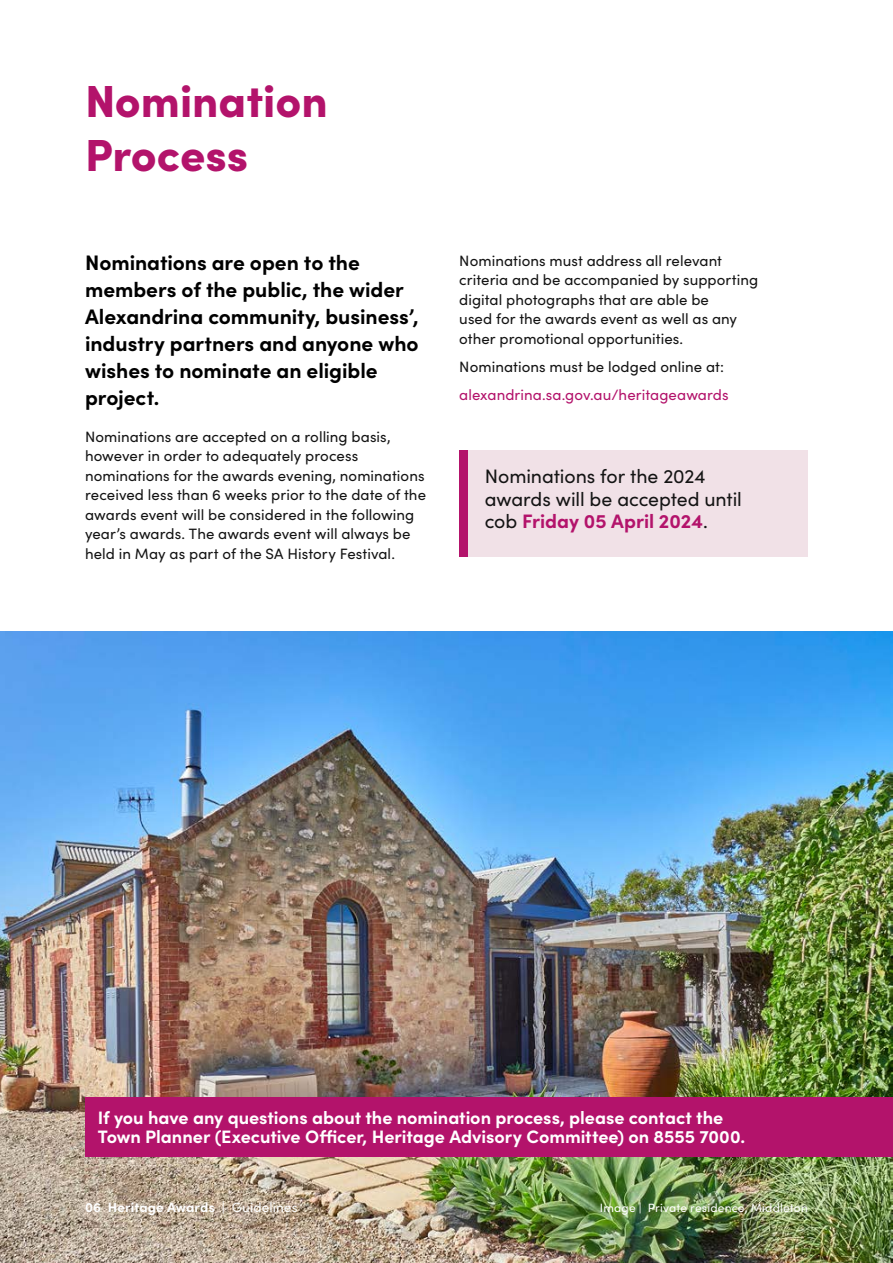
<style>
.page{position:relative;width:893px;height:1263px;background:#fff}
.page>*{position:absolute;margin:0;border:0;box-sizing:border-box;transform-origin:0 0}
.t1{font:900 45px/54px "Sofia Pro";color:#b3136b}
.Intro_copy{font:700 21px/27px "Sofia Pro";color:#000}
.Body{font:19.5px/22.5px "Sofia Pro";letter-spacing:-.005em;color:#141414}
.t2{font:700 18px/19.5px "Sofia Pro";color:#fff}
.Body-2{font:15px/19.5px "Sofia Pro";letter-spacing:.005em;color:#141414}
.Body-3{font:15px "Sofia Pro";letter-spacing:.005em;color:#b3136b}
.t3{font:700 13.5px "Sofia Pro";letter-spacing:.01em;color:#fff}
.Picture_caption{font:12px "Sofia Pro";letter-spacing:.015em;color:#fff}
.s1{font-weight:700;color:#b3136b}
.s2{font-weight:400}
</style>
<div class="page">
<img style="left:0;top:631px;width:893px;height:632px">
<div style="left:85px;top:1097px;width:808px;height:60px;background:#b3136b"></div>
<div style="left:459px;top:451px;width:349px;height:106px;background:#f1e1e7"></div>
<div style="left:459px;top:451px;width:9px;height:106px;background:#b3136b"></div>
<h1 class="t1" style="left:85px;top:70px;width:244px">Nomination<br>Process</h1>
<p class="Intro_copy" style="left:85px;top:248px;width:335px">Nominations are open to the members of the public, the wider<br>Alexandrina community, business’, industry partners and anyone who wishes to nominate an eligible project.</p>
<p class="Body-2" style="left:85px;top:426px;width:343px">Nominations are accepted on a rolling basis, however in order to adequately process nominations for the awards evening, nominations received less than 6 weeks prior to the date of the awards event will be considered in the following year’s awards. The awards event will always be held in May as part of the SA History Festival.</p>
<p class="Body-2" style="left:459px;top:250px;width:300px">Nominations must address all relevant criteria and be accompanied by supporting digital photographs that are able be<br>used for the awards event as well as any other promotional opportunities.</p>
<p class="Body-2" style="left:459px;top:356px;width:266px">Nominations must be lodged online at:</p>
<p class="Body-3" style="left:459px;top:384px;width:271px">alexandrina.sa.gov.au/heritageawards</p>
<p class="Body" style="left:485px;top:464px;width:259px">Nominations for the 2024 awards will be accepted until cob <span class="s1">Friday 05 April 2024</span>.</p>
<h3 class="t2" style="left:98px;top:1106px;width:649px">If you have any questions about the nomination process, please contact the<br>Town Planner (Executive Officer, Heritage Advisory Committee) on 8555 7000.</h3>
<p class="t3" style="left:85px;top:1197px;width:214px">06 Heritage Awards <span class="s2">| Guidelines</span></p>
<p class="Picture_caption" style="left:600px;top:1199px;width:210px">Image | Private residence, Middleton</p>
</div>
